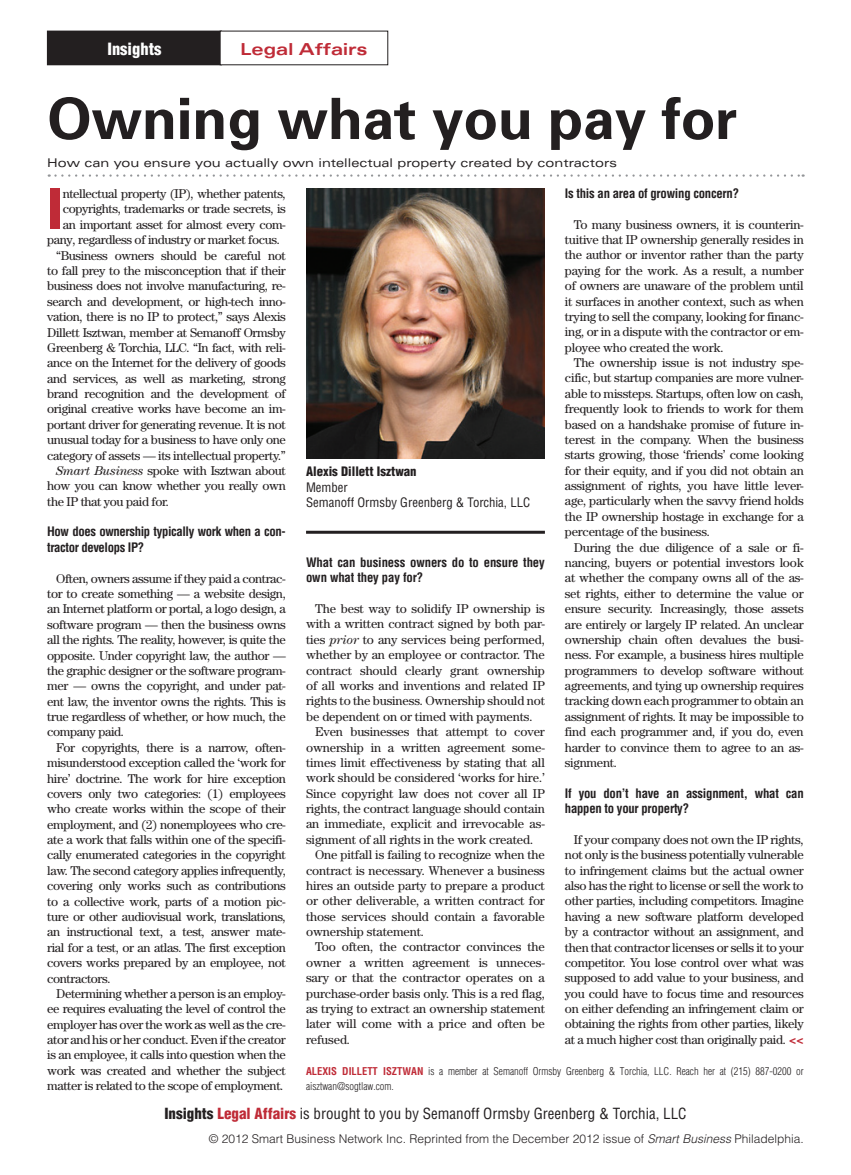
<style>
.page{position:relative;width:851px;height:1175px;background:#fff}
.page>*{position:absolute;margin:0;border:0;box-sizing:border-box;transform-origin:0 0}
.Headline{font:700 57px "Univers";letter-spacing:-.005em;color:#231f20}
.First_Paragraph{font:900 condensed 53.7px "Helvetica";color:#bf2b37}
.Topic{font:700 expanded 16.5px "Univers";color:#bf2b37}
.t1{font:900 condensed 16.5px "Helvetica";color:#fff}
.t2{font:condensed 15px "Helvetica";color:#231f20}
.Content{font:12.75px/15.3px "Century";letter-spacing:-.02em;color:#231f20;text-align:justify}
.Questions{font:700 condensed 12.75px/15.3px "Helvetica";letter-spacing:-.02em;color:#231f20}
.First_Paragraph-2{font:12.75px "Century";letter-spacing:-.03em;color:#231f20}
.Picture_-_Title__Com{font:condensed 12.75px "Helvetica";color:#231f20}
.Picture_-_Name{font:900 condensed 12.75px "Helvetica";color:#231f20}
.t3{font:300 12px "Helvetica";color:#231f20}
.Drophead{font:expanded 12px "Univers";color:#231f20}
.Content-2{font:300 condensed 10.5px/15.3px "Helvetica";color:#231f20}
.s1{font-weight:700;color:#bf2b37}
.s2{font-style:italic}
.s3{font-weight:900}
.s4{font-weight:900;color:#bf2b37}
</style>
<div class="page">
<svg style="left:49px;top:174px;width:754px;height:3px"></svg>
<div style="left:47px;top:31px;width:174px;height:34px;background:#231f20"></div>
<hr style="left:306px;top:531px;width:239px;height:3px;background:#231f20">
<img style="left:306px;top:188px;width:239px;height:270px">
<p class="t1" style="left:107px;top:38px;width:56px">Insights</p>
<p class="Topic" style="left:240px;top:39px;width:128px">Legal Affairs</p>
<p class="Headline" style="left:47px;top:84px;width:691px">Owning what you pay for</p>
<p class="Drophead" style="left:47px;top:156px;width:571px">How can you ensure you actually own intellectual property created by contractors</p>
<p class="First_Paragraph" style="left:47px;top:176px;width:16px">I</p>
<p class="First_Paragraph-2" style="left:63px;top:186px;width:225px">ntellectual property (IP), whether patents,</p>
<p class="Questions" style="left:565px;top:185px;width:176px">Is this an area of growing concern?</p>
<p class="Content" style="left:565px;top:216px;width:240px;text-indent:9px">To many business owners, it is counterin&shy;tuitive that IP ownership generally resides in the author or inventor rather than the party paying for the work. As a result, a number of owners are unaware of the problem until it surfaces in another context, such as when trying to sell the company, looking for financ&shy;ing, or in a dispute with the contractor or em&shy;ployee who created the work.</p>
<p class="Content" style="left:565px;top:355px;width:240px;text-indent:9px">The ownership issue is not industry spe&shy;cific, but startup companies are more vulner&shy;able to missteps. Startups, often low on cash, frequently look to friends to work for them based on a handshake promise of future in&shy;terest in the company. When the business starts growing, those ‘friends’ come looking for their equity, and if you did not obtain an assignment of rights, you have little lever&shy;age, particularly when the savvy friend holds the IP ownership hostage in exchange for a percentage of the business.</p>
<p class="Content" style="left:565px;top:539px;width:240px;text-indent:9px">During the due diligence of a sale or fi&shy;nancing, buyers or potential investors look at whether the company owns all of the as&shy;set rights, either to determine the value or ensure security. Increasingly, those assets are entirely or largely IP related. An unclear ownership chain often devalues the busi&shy;ness. For example, a business hires multiple programmers to develop software without agreements, and tying up ownership requires tracking down each programmer to obtain an assignment of rights. It may be impossible to find each programmer and, if you do, even harder to convince them to agree to an as&shy;signment.</p>
<p class="Questions" style="left:565px;top:785px;width:240px">If you don’t have an assignment, what can happen to your property?</p>
<p class="Content" style="left:565px;top:831px;width:240px;text-indent:9px">If your company does not own the IP rights, not only is the business potentially vulnerable to infringement claims but the actual owner also has the right to license or sell the work to other parties, including competitors. Imagine having a new software platform developed by a contractor without an assignment, and then that contractor licenses or sells it to your competitor. You lose control over what was supposed to add value to your business, and you could have to focus time and resources on either defending an infringement claim or obtaining the rights from other parties, likely at a much higher cost than originally paid. <span class="s1">&lt;&lt;</span></p>
<p class="Content-2" style="left:306px;top:1063px;width:499px"><span class="s1">ALEXIS DILLETT ISZTWAN</span> is a member at Semanoff Ormsby Greenberg &amp; Torchia, LLC. Reach her at (215) 887-0200 or aisztwan@sogtlaw.com.</p>
<p class="First_Paragraph-2" style="left:63px;top:202px;width:225px">copyrights, trademarks or trade secrets, is</p>
<p class="First_Paragraph-2" style="left:63px;top:217px;width:225px">an important asset for almost every com-</p>
<p class="First_Paragraph-2" style="left:47px;top:232px;width:234px">pany, regardless of industry or market focus.</p>
<p class="Content" style="left:47px;top:247px;width:240px;text-indent:9px">“Business owners should be careful not to fall prey to the misconception that if their business does not involve manufacturing, re&shy;search and development, or high-tech inno&shy;vation, there is no IP to protect,” says Alexis Dillett Isztwan, member at Semanoff Ormsby Greenberg &amp; Torchia, LLC. “In fact, with reli&shy;ance on the Internet for the delivery of goods and services, as well as marketing, strong brand recognition and the development of original creative works have become an im&shy;portant driver for generating revenue. It is not unusual today for a business to have only one category of assets — its intellectual property.”</p>
<p class="Content" style="left:47px;top:463px;width:240px;text-indent:9px"><span class="s2">Smart Business</span> spoke with Isztwan about how you can know whether you really own the IP that you paid for.</p>
<p class="Questions" style="left:47px;top:524px;width:240px">How does ownership typically work when a con&shy;tractor develops IP?</p>
<p class="Content" style="left:47px;top:570px;width:240px;text-indent:9px">Often, owners assume if they paid a contrac&shy;tor to create something — a website design, an Internet platform or portal, a logo design, a software program — then the business owns all the rights. The reality, however, is quite the opposite. Under copyright law, the author — the graphic designer or the software program&shy;mer — owns the copyright, and under pat&shy;ent law, the inventor owns the rights. This is true regardless of whether, or how much, the company paid.</p>
<p class="Content" style="left:47px;top:739px;width:240px;text-indent:9px">For copyrights, there is a narrow, often&shy;misunderstood exception called the ‘work for hire’ doctrine. The work for hire exception covers only two categories: (1) employees who create works within the scope of their employment, and (2) nonemployees who cre&shy;ate a work that falls within one of the specifi&shy;cally enumerated categories in the copyright law. The second category applies infrequently, covering only works such as contributions to a collective work, parts of a motion pic&shy;ture or other audiovisual work, translations, an instructional text, a test, answer mate&shy;rial for a test, or an atlas. The first exception covers works prepared by an employee, not contractors.</p>
<p class="Content" style="left:47px;top:985px;width:240px;text-indent:9px">Determining whether a person is an employ&shy;ee requires evaluating the level of control the employer has over the work as well as the cre&shy;ator and his or her conduct. Even if the creator is an employee, it calls into question when the work was created and whether the subject matter is related to the scope of employment.</p>
<p class="Picture_-_Name" style="left:306px;top:463px;width:112px">Alexis Dillett Isztwan</p>
<p class="Picture_-_Title__Com" style="left:306px;top:479px;width:43px">Member</p>
<p class="Picture_-_Title__Com" style="left:306px;top:494px;width:226px">Semanoff Ormsby Greenberg &amp; Torchia, LLC</p>
<p class="Questions" style="left:306px;top:554px;width:240px">What can business owners do to ensure they own what they pay for?</p>
<p class="Content" style="left:306px;top:601px;width:240px;text-indent:9px">The best way to solidify IP ownership is with a written contract signed by both par&shy;ties <span class="s2">prior</span> to any services being performed, whether by an employee or contractor. The contract should clearly grant ownership of all works and inventions and related IP rights to the business. Ownership should not be dependent on or timed with payments.</p>
<p class="Content" style="left:306px;top:724px;width:240px;text-indent:9px">Even businesses that attempt to cover ownership in a written agreement some&shy;times limit effectiveness by stating that all work should be considered ‘works for hire.’ Since copyright law does not cover all IP rights, the contract language should contain an immediate, explicit and irrevocable as&shy;signment of all rights in the work created.</p>
<p class="Content" style="left:306px;top:847px;width:240px;text-indent:9px">One pitfall is failing to recognize when the contract is necessary. Whenever a business hires an outside party to prepare a product or other deliverable, a written contract for those services should contain a favorable ownership statement.</p>
<p class="Content" style="left:306px;top:939px;width:240px;text-indent:9px">Too often, the contractor convinces the owner a written agreement is unneces&shy;sary or that the contractor operates on a purchase-order basis only. This is a red flag, as trying to extract an ownership statement later will come with a price and often be refused.</p>
<p class="t2" style="left:164px;top:1103px;width:523px"><span class="s3">Insights</span> <span class="s4">Legal Affairs</span> is brought to you by Semanoff Ormsby Greenberg &amp; Torchia, LLC</p>
<p class="t3" style="left:209px;top:1131px;width:596px">© 2012 Smart Business Network Inc. Reprinted from the December 2012 issue of <span class="s2">Smart Business</span> Philadelphia.</p>
</div>
